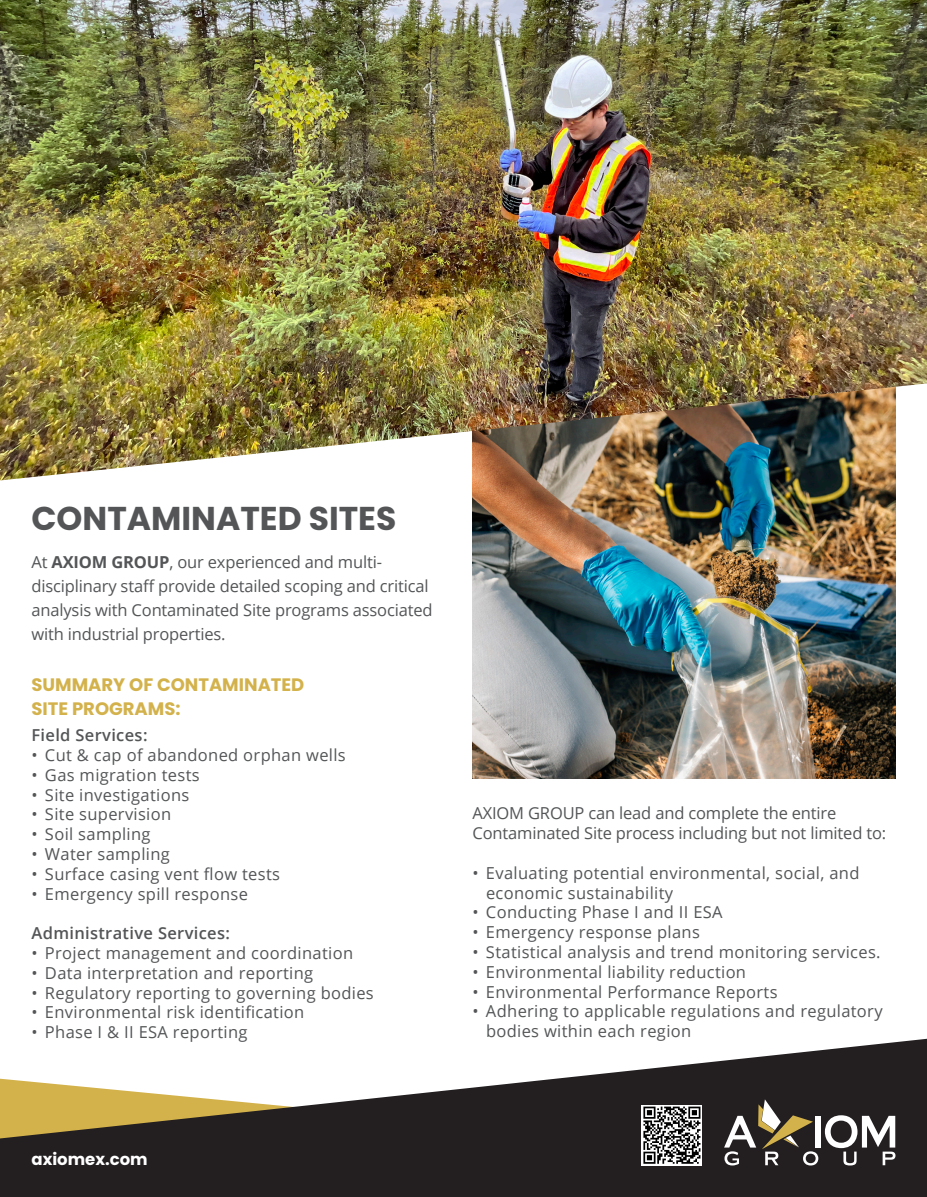
<style>
.page{position:relative;width:927px;height:1197px;background:#fff}
.page>*{position:absolute;margin:0;border:0;box-sizing:border-box;transform-origin:0 0}
.Body_hed{font:700 33px "Poppins";color:#545557}
.main_body{font:700 18px/24px "Poppins";color:#d3b24c}
.main_body-2{font:16.5px/19.8px "Open Sans";letter-spacing:.02em;color:#545557}
.Body_hed-2{font:16.5px/24px "Open Sans";letter-spacing:-.01em;color:#545557}
.main_body-3{font:600 16.5px "Open Sans";letter-spacing:.02em;color:#545557}
.t1{font:700 16.5px "Poppins";color:#fff}
.s1{font-weight:700}
</style>
<div class="page">
<img style="left:472px;top:481px;width:424px;height:297px">
<img style="left:0;top:0;width:927px;height:481px">
<svg style="left:0;top:1038px;width:927px;height:159px;fill:#231f20"></svg>
<div style="left:815px;top:1116px;width:6px;height:32px;background:#fff"></div>
<svg style="left:825px;top:1115px;width:70px;height:50px"></svg>
<svg style="left:724px;top:1099px;width:94px;height:66px;background:#5b544b"></svg>
<svg style="left:642px;top:1105px;width:60px;height:61px"></svg>
<svg style="left:643px;top:1107px;width:57px;height:57px"></svg>
<svg style="left:0;top:0;width:5px;height:5px"></svg>
<svg style="left:0;top:1192px;width:5px;height:5px"></svg>
<svg style="left:922px;top:0;width:5px;height:5px"></svg>
<svg style="left:922px;top:1192px;width:5px;height:5px"></svg>
<p class="Body_hed" style="left:32px;top:499px;width:366px">CONTAMINATED SITES</p>
<p class="Body_hed-2" style="left:32px;top:549px;width:403px">At <span class="s1">AXIOM GROUP</span>, our experienced and multi&shy;disciplinary staff provide detailed scoping and critical analysis with Contaminated Site programs associated with industrial properties.</p>
<p class="main_body" style="left:32px;top:672px;width:274px">SUMMARY OF CONTAMINATED<br>SITE PROGRAMS:</p>
<p class="main_body-3" style="left:32px;top:724px;width:118px">Field Services:</p>
<p class="main_body-2" style="left:32px;top:745px;width:316px">• Cut &amp; cap of abandoned orphan wells</p>
<p class="main_body-2" style="left:32px;top:764px;width:170px">• Gas migration tests</p>
<p class="main_body-2" style="left:32px;top:784px;width:159px">• Site investigations</p>
<p class="main_body-2" style="left:32px;top:804px;width:141px">• Site supervision</p>
<p class="main_body-2" style="left:32px;top:824px;width:121px">• Soil sampling</p>
<p class="main_body-2" style="left:32px;top:844px;width:140px">• Water sampling</p>
<p class="main_body-2" style="left:32px;top:863px;width:250px">• Surface casing vent flow tests</p>
<p class="main_body-2" style="left:32px;top:883px;width:218px">• Emergency spill response</p>
<p class="main_body-3" style="left:32px;top:922px;width:200px">Administrative Services:</p>
<p class="main_body-2" style="left:32px;top:943px;width:323px">• Project management and coordination</p>
<p class="main_body-2" style="left:32px;top:962px;width:283px">• Data interpretation and reporting</p>
<p class="main_body-2" style="left:32px;top:982px;width:344px">• Regulatory reporting to governing bodies</p>
<p class="main_body-2" style="left:32px;top:1002px;width:274px">• Environmental risk identification</p>
<p class="main_body-2" style="left:32px;top:1022px;width:218px">• Phase I &amp; II ESA reporting</p>
<p class="Body_hed-2" style="left:472px;top:803px;width:415px;line-height:19.8px">AXIOM GROUP can lead and complete the entire<br>Contaminated Site process including but not limited to:</p>
<p class="main_body-2" style="left:486px;top:862px;width:375px;text-indent:-14px">• Evaluating potential environmental, social, and economic sustainability</p>
<p class="main_body-2" style="left:472px;top:902px;width:252px">• Conducting Phase I and II ESA</p>
<p class="main_body-2" style="left:472px;top:922px;width:229px">• Emergency response plans</p>
<p class="main_body-2" style="left:472px;top:942px;width:410px">• Statistical analysis and trend monitoring services.</p>
<p class="main_body-2" style="left:472px;top:961px;width:275px">• Environmental liability reduction</p>
<p class="main_body-2" style="left:472px;top:981px;width:307px">• Environmental Performance Reports</p>
<p class="main_body-2" style="left:486px;top:1001px;width:398px;text-indent:-14px">• Adhering to applicable regulations and regulatory bodies within each region</p>
<p class="t1" style="left:32px;top:1149px;width:118px">axiomex.com</p>
</div>
